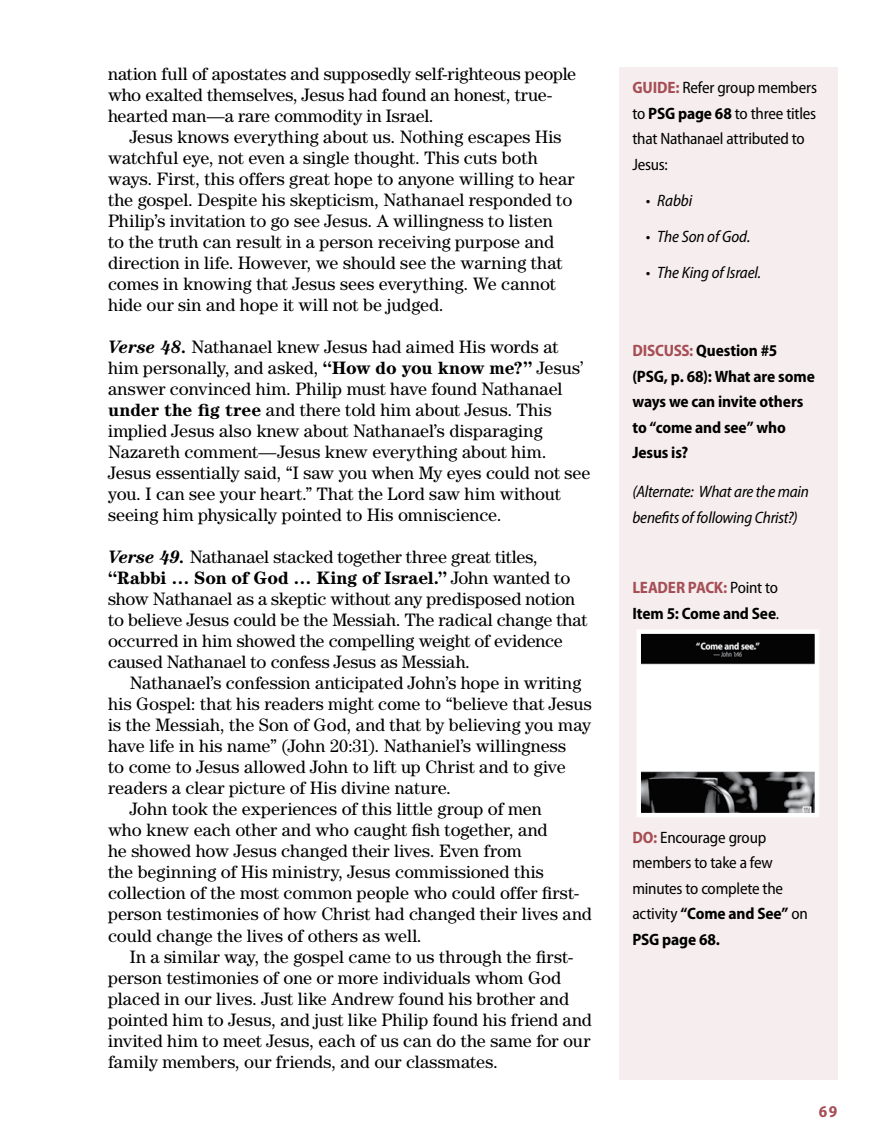
<style>
.page{position:relative;width:878px;height:1148px;background:#fff}
.page>*{position:absolute;margin:0;border:0;box-sizing:border-box;transform-origin:0 0}
.t1{font:18px/21px "Century Std";color:#000}
.t2{font:semi-condensed 16.5px/25.5px "Myriad Pro";letter-spacing:-.015em;color:#000}
.t3{font:700 semi-condensed 16.5px/25.5px "Myriad Pro";letter-spacing:-.01em;color:#000}
.t4{font:italic semi-condensed 16.5px/25.5px "Myriad Pro";letter-spacing:-.01em;color:#000}
.t5{font:700 semi-condensed 16.5px "Myriad Pro";color:#a54f55}
.s1{font-weight:700;font-style:italic}
.s2{font-weight:700}
.s3{font-weight:700;color:#a54f55}
.s4{color:#a54f55}
.s5{font-weight:400}
</style>
<div class="page">
<div style="left:619px;top:68px;width:218px;height:1012px;background:#f6edee"></div>
<svg style="left:637px;top:630px;width:182px;height:187px;background:#afafb0"></svg>
<p class="t1" style="left:108px;top:63px;width:470px">nation full of apostates and supposedly self-righteous people who exalted themselves, Jesus had found an honest, true&shy;hearted man—a rare commodity in Israel.</p>
<p class="t1" style="left:108px;top:126px;width:468px;text-indent:22px">Jesus knows everything about us. Nothing escapes His watchful eye, not even a single thought. This cuts both ways. First, this offers great hope to anyone willing to hear the gospel. Despite his skepticism, Nathanael responded to Philip’s invitation to go see Jesus. A willingness to listen<br>to the truth can result in a person receiving purpose and direction in life. However, we should see the warning that comes in knowing that Jesus sees everything. We cannot hide our sin and hope it will not be judged.</p>
<p class="t1" style="left:108px;top:336px;width:484px"><span class="s1">Verse 48.</span> Nathanael knew Jesus had aimed His words at him personally, and asked, <span class="s2">“How do you know me?”</span> Jesus’ answer convinced him. Philip must have found Nathanael <span class="s2">under the fig tree</span> and there told him about Jesus. This implied Jesus also knew about Nathanael’s disparaging Nazareth comment—Jesus knew everything about him.<br>Jesus essentially said, “I saw you when My eyes could not see you. I can see your heart.” That the Lord saw him without seeing him physically pointed to His omniscience.</p>
<p class="t1" style="left:108px;top:546px;width:481px"><span class="s1">Verse 49.</span> Nathanael stacked together three great titles, <span class="s2">“Rabbi … Son of God … King of Israel.”</span> John wanted to show Nathanael as a skeptic without any predisposed notion to believe Jesus could be the Messiah. The radical change that occurred in him showed the compelling weight of evidence caused Nathanael to confess Jesus as Messiah.</p>
<p class="t1" style="left:130px;top:672px;width:453px">Nathanael’s confession anticipated John’s hope in writing</p>
<p class="t1" style="left:108px;top:693px;width:485px">his Gospel: that his readers might come to “believe that Jesus</p>
<p class="t1" style="left:108px;top:714px;width:484px">is the Messiah, the Son of God, and that by believing you may</p>
<p class="t1" style="left:108px;top:735px;width:459px">have life in his name” (John 20:31). Nathaniel’s willingness</p>
<p class="t1" style="left:108px;top:756px;width:459px">to come to Jesus allowed John to lift up Christ and to give</p>
<p class="t1" style="left:108px;top:777px;width:344px">readers a clear picture of His divine nature.</p>
<p class="t1" style="left:130px;top:798px;width:413px">John took the experiences of this little group of men</p>
<p class="t1" style="left:108px;top:819px;width:441px">who knew each other and who caught fish together, and</p>
<p class="t1" style="left:108px;top:840px;width:415px">he showed how Jesus changed their lives. Even from</p>
<p class="t1" style="left:108px;top:861px;width:437px">the beginning of His ministry, Jesus commissioned this</p>
<p class="t1" style="left:108px;top:882px;width:472px">collection of the most common people who could offer first-</p>
<p class="t1" style="left:108px;top:903px;width:485px">person testimonies of how Christ had changed their lives and</p>
<p class="t1" style="left:108px;top:924px;width:315px">could change the lives of others as well.</p>
<p class="t1" style="left:130px;top:945px;width:445px">In a similar way, the gospel came to us through the first-</p>
<p class="t1" style="left:108px;top:966px;width:454px">person testimonies of one or more individuals whom God</p>
<p class="t1" style="left:108px;top:987px;width:462px">placed in our lives. Just like Andrew found his brother and</p>
<p class="t1" style="left:108px;top:1008px;width:485px">pointed him to Jesus, and just like Philip found his friend and</p>
<p class="t1" style="left:108px;top:1029px;width:484px">invited him to meet Jesus, each of us can do the same for our</p>
<p class="t1" style="left:108px;top:1050px;width:391px">family members, our friends, and our classmates.</p>
<p class="t2" style="left:632px;top:75px;width:186px"><span class="s3">GUIDE:</span> Refer group members to <span class="s2">PSG page 68</span> to three titles that Nathanael attributed to<br>Jesus:</p>
<p class="t4" style="left:646px;top:188px;width:48px">• Rabbi</p>
<p class="t4" style="left:646px;top:224px;width:106px">• The Son of God.</p>
<p class="t4" style="left:646px;top:260px;width:117px">• The King of Israel.</p>
<p class="t3" style="left:632px;top:338px;width:184px"><span class="s4">DISCUSS:</span> Question #5 (PSG, p. 68): What are some ways we can invite others to “come and see” who<br>Jesus is?</p>
<p class="t4" style="left:632px;top:479px;width:178px">(Alternate: What are the main benefits of following Christ?)</p>
<p class="t3" style="left:632px;top:575px;width:148px"><span class="s4">LEADER PACK:</span> <span class="s5">Point to<br></span>Item 5: Come and See<span class="s5">.</span></p>
<p class="t2" style="left:632px;top:825px;width:177px"><span class="s3">DO:</span> Encourage group members to take a few minutes to complete the activity <span class="s2">“Come and See”</span> on<br><span class="s2">PSG page 68.</span></p>
<p class="t5" style="left:818px;top:1102px;width:20px">69</p>
</div>
